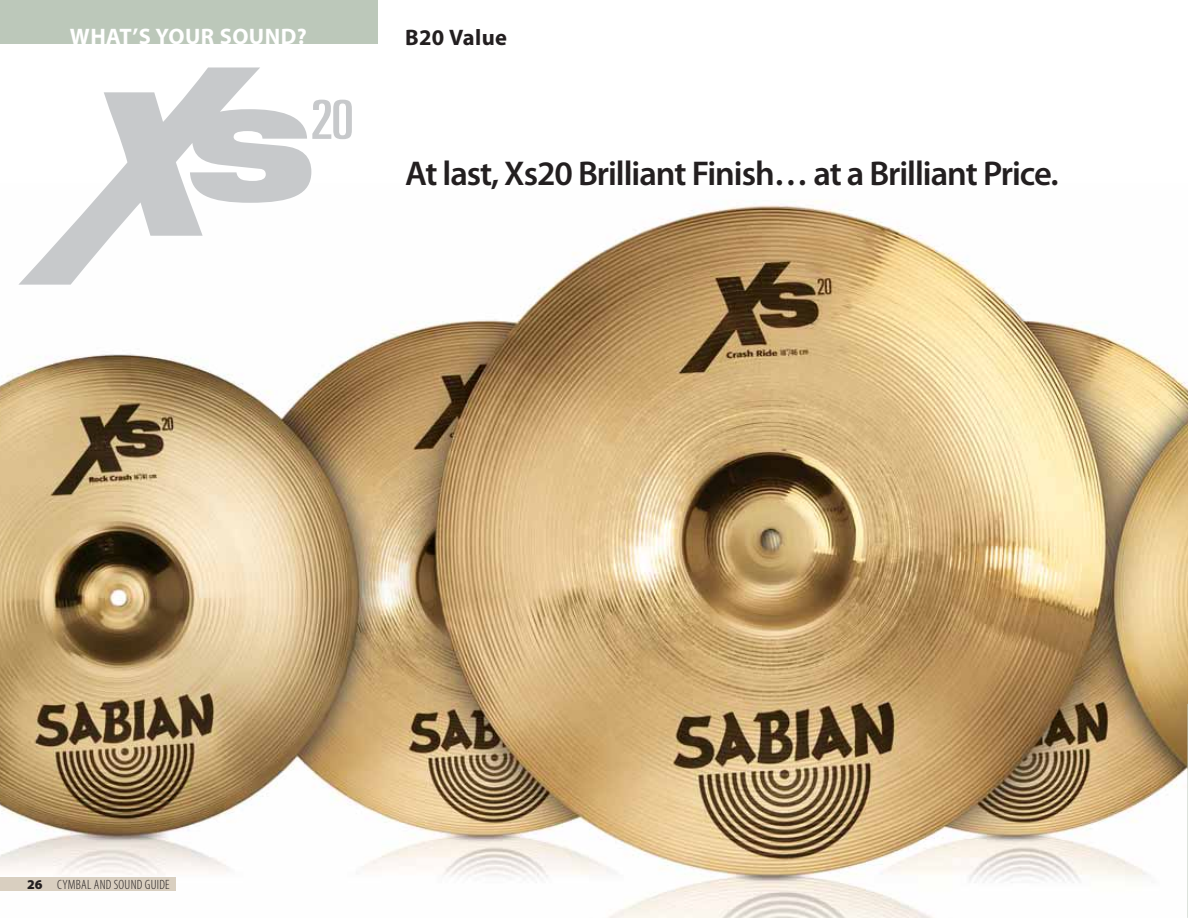
<style>
.page{position:relative;width:1188px;height:918px;background:#fff}
.page>*{position:absolute;margin:0;border:0;box-sizing:border-box;transform-origin:0 0}
.t1{font:600 34.5px "Myriad Pro";letter-spacing:-.03em;color:#231f20}
.t2{font:700 22.5px "Myriad";letter-spacing:.02em;color:#fff}
.t3{font:700 22.5px "Myriad";letter-spacing:.02em;color:#231f20}
.t4{font:300 condensed 13.5px "Myriad Pro";letter-spacing:.02em;color:#231f20}
.s1{font-weight:900;font-stretch:normal}
</style>
<div class="page">
<div style="left:0;top:0;width:378px;height:44px;background:#bcc8ba"></div>
<img style="left:0;top:200px;width:1188px;height:718px">
<svg style="left:18px;top:67px;width:334px;height:218px"></svg>
<div style="left:0;top:878px;width:176px;height:13px;background:#d9cfc0"></div>
<p class="t2" style="left:70px;top:28px;width:238px">WHAT’S YOUR SOUND?</p>
<p class="t3" style="left:405px;top:29px;width:104px">B20 Value</p>
<p class="t1" style="left:405px;top:160px;width:655px">At last, Xs20 Brilliant Finish… at a Brilliant Price.</p>
<p class="t4" style="left:27px;top:876px;width:144px"><span class="s1">26</span> CYMBAL AND SOUND GUIDE</p>
</div>
